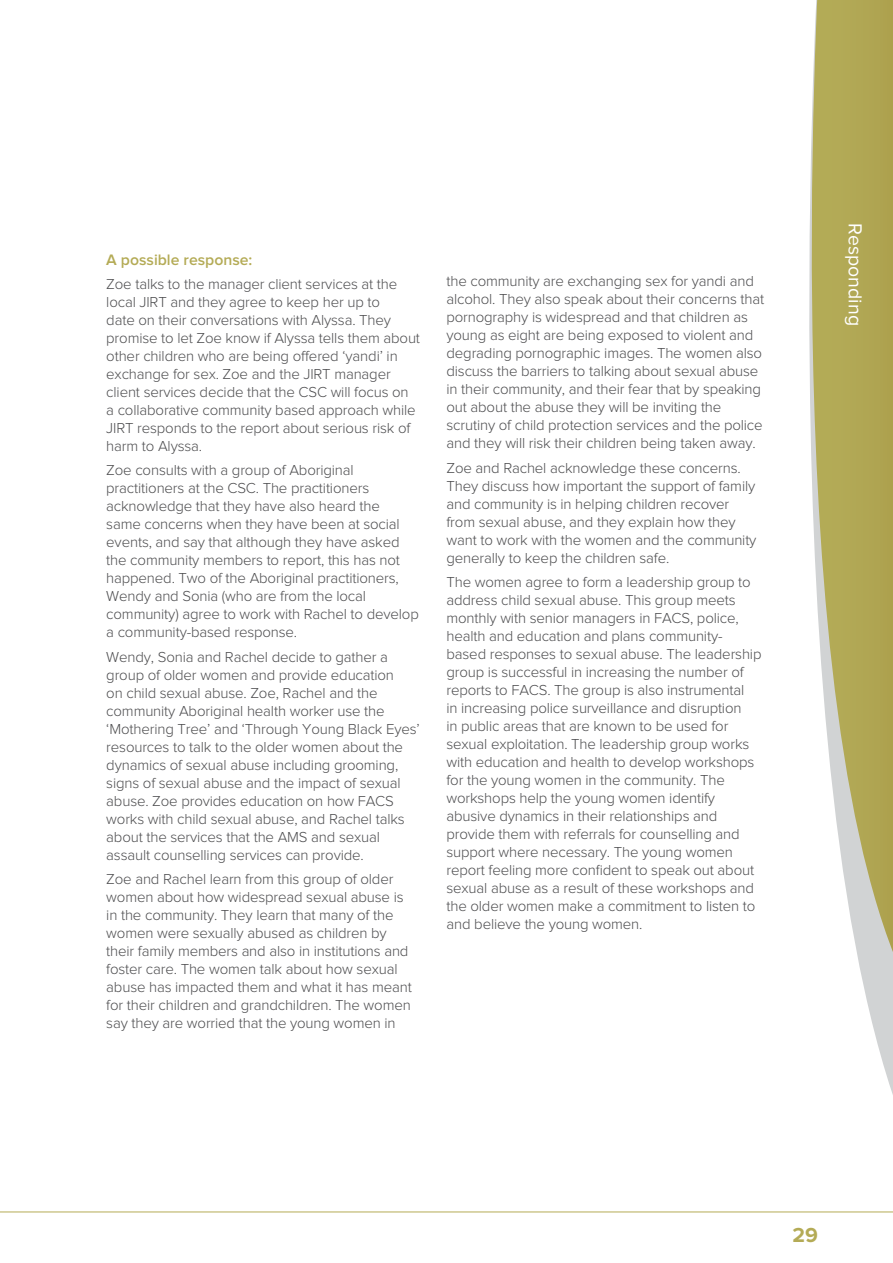
<style>
.page{position:relative;width:893px;height:1263px;background:#fff}
.page>*{position:absolute;margin:0;border:0;box-sizing:border-box;transform-origin:0 0}
.t1{font:700 21px "Proxima Nova";color:#b4ab56}
.t2{font:19.5px "Proxima Nova";color:#fff}
.t3{font:600 15.75px "Proxima Nova";color:#b4ab56}
.t4{font:300 15px/18px "Proxima Nova";letter-spacing:-.01em;color:#4d4d4f}
</style>
<div class="page">
<hr style="left:0;top:1212px;width:893px;height:1px;background:#b4ab56">
<svg style="left:872px;top:1023px;width:21px;height:72px;fill:#d3d5d6"></svg>
<svg style="left:809px;top:0;width:84px;height:1023px"></svg>
<p class="t3" style="left:106px;top:252px;width:147px">A possible response:</p>
<p class="t4" style="left:106px;top:276px;width:315px">Zoe talks to the manager client services at the local JIRT and they agree to keep her up to<br>date on their conversations with Alyssa. They promise to let Zoe know if Alyssa tells them about other children who are being offered ‘yandi’ in exchange for sex. Zoe and the JIRT manager client services decide that the CSC will focus on a collaborative community based approach while JIRT responds to the report about serious risk of harm to Alyssa.</p>
<p class="t4" style="left:106px;top:462px;width:314px">Zoe consults with a group of Aboriginal practitioners at the CSC. The practitioners acknowledge that they have also heard the<br>same concerns when they have been at social events, and say that although they have asked the community members to report, this has not happened. Two of the Aboriginal practitioners, Wendy and Sonia (who are from the local community) agree to work with Rachel to develop a community-based response.</p>
<p class="t4" style="left:106px;top:648px;width:315px">Wendy, Sonia and Rachel decide to gather a group of older women and provide education<br>on child sexual abuse. Zoe, Rachel and the community Aboriginal health worker use the ‘Mothering Tree’ and ‘Through Young Black Eyes’ resources to talk to the older women about the dynamics of sexual abuse including grooming, signs of sexual abuse and the impact of sexual abuse. Zoe provides education on how FACS works with child sexual abuse, and Rachel talks about the services that the AMS and sexual assault counselling services can provide.</p>
<p class="t4" style="left:106px;top:871px;width:307px">Zoe and Rachel learn from this group of older women about how widespread sexual abuse is in the community. They learn that many of the women were sexually abused as children by their family members and also in institutions and foster care. The women talk about how sexual abuse has impacted them and what it has meant for their children and grandchildren. The women say they are worried that the young women in</p>
<p class="t4" style="left:446px;top:273px;width:319px">the community are exchanging sex for yandi and alcohol. They also speak about their concerns that pornography is widespread and that children as young as eight are being exposed to violent and degrading pornographic images. The women also discuss the barriers to talking about sexual abuse in their community, and their fear that by speaking out about the abuse they will be inviting the scrutiny of child protection services and the police and they will risk their children being taken away.</p>
<p class="t4" style="left:446px;top:459px;width:312px">Zoe and Rachel acknowledge these concerns.<br>They discuss how important the support of family and community is in helping children recover from sexual abuse, and they explain how they want to work with the women and the community generally to keep the children safe.</p>
<p class="t4" style="left:446px;top:574px;width:316px">The women agree to form a leadership group to address child sexual abuse. This group meets monthly with senior managers in FACS, police, health and education and plans community&shy;based responses to sexual abuse. The leadership group is successful in increasing the number of reports to FACS. The group is also instrumental<br>in increasing police surveillance and disruption<br>in public areas that are known to be used for sexual exploitation. The leadership group works with education and health to develop workshops for the young women in the community. The workshops help the young women identify abusive dynamics in their relationships and provide them with referrals for counselling and support where necessary. The young women report feeling more confident to speak out about sexual abuse as a result of these workshops and the older women make a commitment to listen to and believe the young women.</p>
<h2 class="t2" style="left:864px;top:223px;width:104px;rotate:90deg">Responding</h2>
<h1 class="t1" style="left:792px;top:1226px;width:27px">29</h1>
</div>
